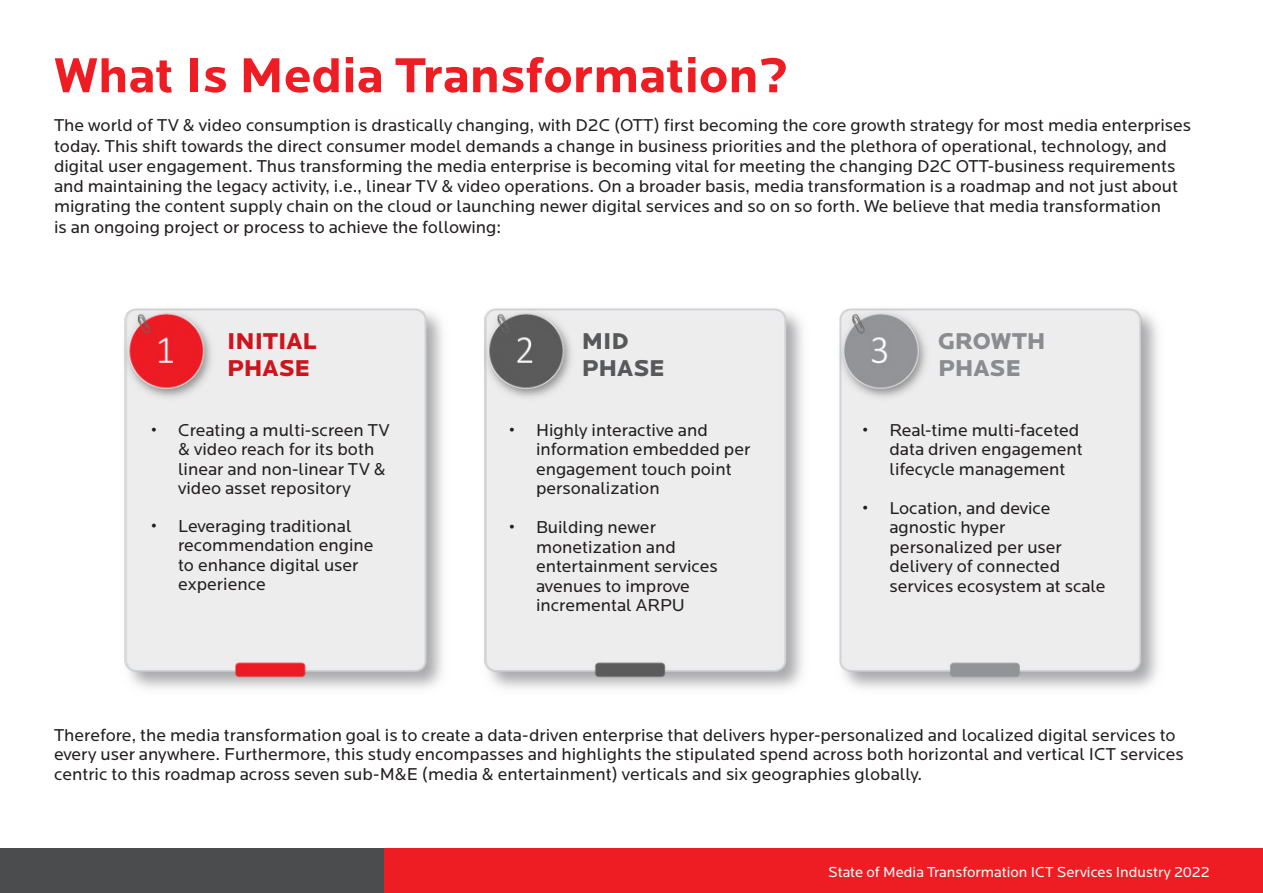
<style>
.page{position:relative;width:1263px;height:893px;background:#fff}
.page>*{position:absolute;margin:0;border:0;box-sizing:border-box;transform-origin:0 0}
.t1{font:700 51px "Locator";color:#ee1d23}
.t2{font:900 23.7px/27px "Locator";color:#cd151d}
.t3{font:900 23.7px/27px "Locator";letter-spacing:-.005em;color:#8a8c8f}
.t4{font:900 23.7px/27px "Locator";color:#57585a}
.t5{font:18px/19.5px "Locator";color:#231f20}
.t6{font:17.85px/19.5px "Locator";color:#231f20}
.t7{font:15px "Locator";color:#fff}
</style>
<div class="page">
<img style="left:124px;top:308px;width:1034px;height:381px">
<div style="left:383px;top:848px;width:880px;height:45px;background:#ee1d23"></div>
<div style="left:0;top:848px;width:383px;height:45px;background:#4b4c4d"></div>
<h1 class="t1" style="left:54px;top:46px;width:736px">What Is Media Transformation?</h1>
<p class="t6" style="left:54px;top:116px;width:1139px;line-height:20.2px">The world of TV &amp; video consumption is drastically changing, with D2C (OTT) first becoming the core growth strategy for most media enterprises today. This shift towards the direct consumer model demands a change in business priorities and the plethora of operational, technology, and digital user engagement. Thus transforming the media enterprise is becoming vital for meeting the changing D2C OTT-business requirements and maintaining the legacy activity, i.e., linear TV &amp; video operations. On a broader basis, media transformation is a roadmap and not just about migrating the content supply chain on the cloud or launching newer digital services and so on so forth. We believe that media transformation<br>is an ongoing project or process to achieve the following:</p>
<h2 class="t2" style="left:227px;top:328px;width:91px">INITIAL<br>PHASE</h2>
<h2 class="t4" style="left:582px;top:328px;width:84px">MID<br>PHASE</h2>
<h2 class="t3" style="left:938px;top:328px;width:109px">GROWTH<br>PHASE</h2>
<p class="t6" style="left:178px;top:420px;width:213px;text-indent:-27px">• Creating a multi-screen TV &amp; video reach for its both linear and non-linear TV &amp; video asset repository</p>
<p class="t5" style="left:178px;top:516px;width:197px;text-indent:-27px">• Leveraging traditional recommendation engine to enhance digital user experience</p>
<p class="t6" style="left:536px;top:420px;width:216px;text-indent:-27px">• Highly interactive and information embedded per engagement touch point personalization</p>
<p class="t6" style="left:536px;top:518px;width:183px;text-indent:-27px">• Building newer monetization and entertainment services avenues to improve incremental ARPU</p>
<p class="t6" style="left:889px;top:420px;width:195px;text-indent:-27px">• Real-time multi-faceted data driven engagement lifecycle management</p>
<p class="t6" style="left:889px;top:498px;width:218px;text-indent:-27px">• Location, and device agnostic hyper personalized per user delivery of connected services ecosystem at scale</p>
<p class="t6" style="left:54px;top:726px;width:1131px">Therefore, the media transformation goal is to create a data-driven enterprise that delivers hyper-personalized and localized digital services to every user anywhere. Furthermore, this study encompasses and highlights the stipulated spend across both horizontal and vertical ICT services centric to this roadmap across seven sub-M&amp;E (media &amp; entertainment) verticals and six geographies globally.</p>
<p class="t7" style="left:828px;top:864px;width:383px">State of Media Transformation ICT Services Industry 2022</p>
</div>
